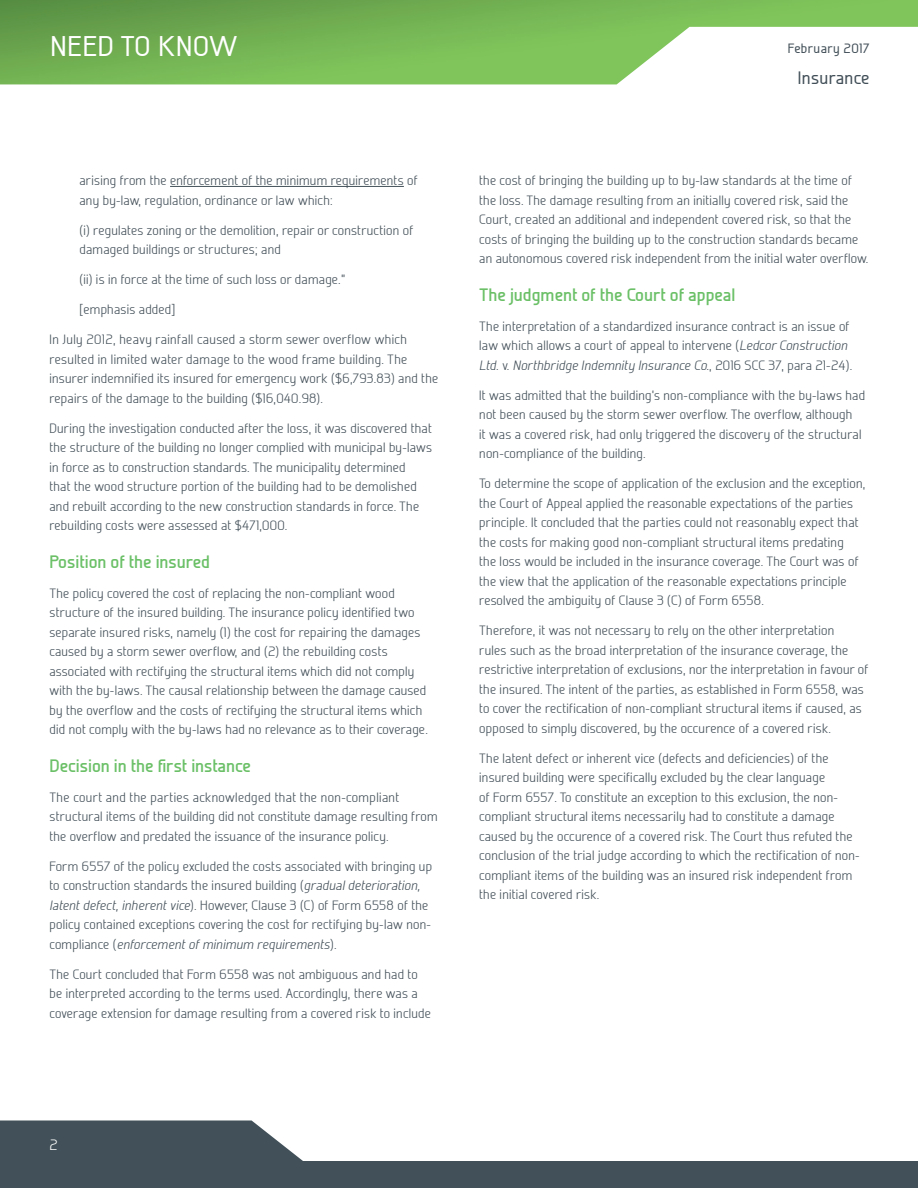
<style>
.page{position:relative;width:918px;height:1188px;background:#fff}
.page>*{position:absolute;margin:0;border:0;box-sizing:border-box;transform-origin:0 0}
.t1{font:500 28.5px "Galette";letter-spacing:.03em;color:#fff}
.TEXTE_COURANT{font:700 18px "Galette";color:#6bc067}
.t2{font:500 18px "Galette";letter-spacing:.02em;color:#424f58}
.TEXTE_COURANT-2{font:300 15px "Galette";color:#fff}
.TEXTE_COURANT-3{font:300 13.5px/19.5px "Galette";letter-spacing:.02em;color:#424f58}
.t3{font:500 13.5px "Galette";letter-spacing:.03em;color:#424f58}
.s1{font-style:italic}
</style>
<div class="page">
<svg style="left:0;top:1120px;width:918px;height:68px;fill:#425159"></svg>
<img style="left:0;top:0;width:918px;height:84px">
<hr style="left:170px;top:186px;width:234px;height:1px;background:#424f58">
<h1 class="t1" style="left:51px;top:29px;width:189px">NEED TO KNOW</h1>
<p class="t3" style="left:788px;top:40px;width:83px">February 2017</p>
<h2 class="t2" style="left:798px;top:67px;width:73px">Insurance</h2>
<p class="TEXTE_COURANT-3" style="left:80px;top:170px;width:340px">arising from the enforcement of the minimum requirements of any by-law, regulation, ordinance or law which:</p>
<p class="TEXTE_COURANT-3" style="left:80px;top:220px;width:335px">(i) regulates zoning or the demolition, repair or construction of damaged buildings or structures; and</p>
<p class="TEXTE_COURANT-3" style="left:80px;top:269px;width:267px">(ii) is in force at the time of such loss or damage.”</p>
<p class="TEXTE_COURANT-3" style="left:80px;top:299px;width:97px">[emphasis added]</p>
<p class="TEXTE_COURANT-3" style="left:50px;top:329px;width:390px">In July 2012, heavy rainfall caused a storm sewer overflow which resulted in limited water damage to the wood frame building. The insurer indemnified its insured for emergency work ($6,793.83) and the repairs of the damage to the building ($16,040.98).</p>
<p class="TEXTE_COURANT-3" style="left:50px;top:418px;width:384px">During the investigation conducted after the loss, it was discovered that the structure of the building no longer complied with municipal by-laws in force as to construction standards. The municipality determined<br>that the wood structure portion of the building had to be demolished and rebuilt according to the new construction standards in force. The rebuilding costs were assessed at $471,000.</p>
<p class="TEXTE_COURANT" style="left:50px;top:550px;width:162px">Position of the insured</p>
<p class="TEXTE_COURANT-3" style="left:50px;top:583px;width:380px">The policy covered the cost of replacing the non-compliant wood structure of the insured building. The insurance policy identified two separate insured risks, namely (1) the cost for repairing the damages caused by a storm sewer overflow, and (2) the rebuilding costs associated with rectifying the structural items which did not comply with the by-laws. The causal relationship between the damage caused by the overflow and the costs of rectifying the structural items which did not comply with the by-laws had no relevance as to their coverage.</p>
<p class="TEXTE_COURANT" style="left:50px;top:754px;width:203px">Decision in the first instance</p>
<p class="TEXTE_COURANT-3" style="left:50px;top:787px;width:390px">The court and the parties acknowledged that the non-compliant structural items of the building did not constitute damage resulting from the overflow and predated the issuance of the insurance policy.</p>
<p class="TEXTE_COURANT-3" style="left:50px;top:856px;width:384px">Form 6557 of the policy excluded the costs associated with bringing up to construction standards the insured building (<span class="s1">gradual deterioration, latent defect, inherent vice</span>). However, Clause 3 (C) of Form 6558 of the policy contained exceptions covering the cost for rectifying by-law non&shy;compliance (<span class="s1">enforcement of minimum requirements</span>).</p>
<p class="TEXTE_COURANT-3" style="left:50px;top:964px;width:383px">The Court concluded that Form 6558 was not ambiguous and had to be interpreted according to the terms used. Accordingly, there was a coverage extension for damage resulting from a covered risk to include</p>
<p class="TEXTE_COURANT-3" style="left:479px;top:170px;width:391px">the cost of bringing the building up to by-law standards at the time of the loss. The damage resulting from an initially covered risk, said the Court, created an additional and independent covered risk, so that the costs of bringing the building up to the construction standards became an autonomous covered risk independent from the initial water overflow.</p>
<p class="TEXTE_COURANT" style="left:479px;top:283px;width:258px">The judgment of the Court of appeal</p>
<p class="TEXTE_COURANT-3" style="left:479px;top:316px;width:375px">The interpretation of a standardized insurance contract is an issue of law which allows a court of appeal to intervene (<span class="s1">Ledcor Construction<br>Ltd</span>. v. <span class="s1">Northbridge Indemnity Insurance Co.</span>, 2016 SCC 37, para 21-24).</p>
<p class="TEXTE_COURANT-3" style="left:479px;top:385px;width:387px">It was admitted that the building’s non-compliance with the by-laws had not been caused by the storm sewer overflow. The overflow, although<br>it was a covered risk, had only triggered the discovery of the structural non-compliance of the building.</p>
<p class="TEXTE_COURANT-3" style="left:479px;top:473px;width:388px">To determine the scope of application of the exclusion and the exception, the Court of Appeal applied the reasonable expectations of the parties principle. It concluded that the parties could not reasonably expect that the costs for making good non-compliant structural items predating<br>the loss would be included in the insurance coverage. The Court was of the view that the application of the reasonable expectations principle resolved the ambiguity of Clause 3 (C) of Form 6558.</p>
<p class="TEXTE_COURANT-3" style="left:479px;top:620px;width:391px">Therefore, it was not necessary to rely on the other interpretation<br>rules such as the broad interpretation of the insurance coverage, the restrictive interpretation of exclusions, nor the interpretation in favour of the insured. The intent of the parties, as established in Form 6558, was to cover the rectification of non-compliant structural items if caused, as opposed to simply discovered, by the occurence of a covered risk.</p>
<p class="TEXTE_COURANT-3" style="left:479px;top:748px;width:382px">The latent defect or inherent vice (defects and deficiencies) of the insured building were specifically excluded by the clear language<br>of Form 6557. To constitute an exception to this exclusion, the non&shy;compliant structural items necessarily had to constitute a damage caused by the occurence of a covered risk. The Court thus refuted the conclusion of the trial judge according to which the rectification of non&shy;compliant items of the building was an insured risk independent from the initial covered risk.</p>
<p class="TEXTE_COURANT-2" style="left:50px;top:1136px;width:10px">2</p>
</div>
